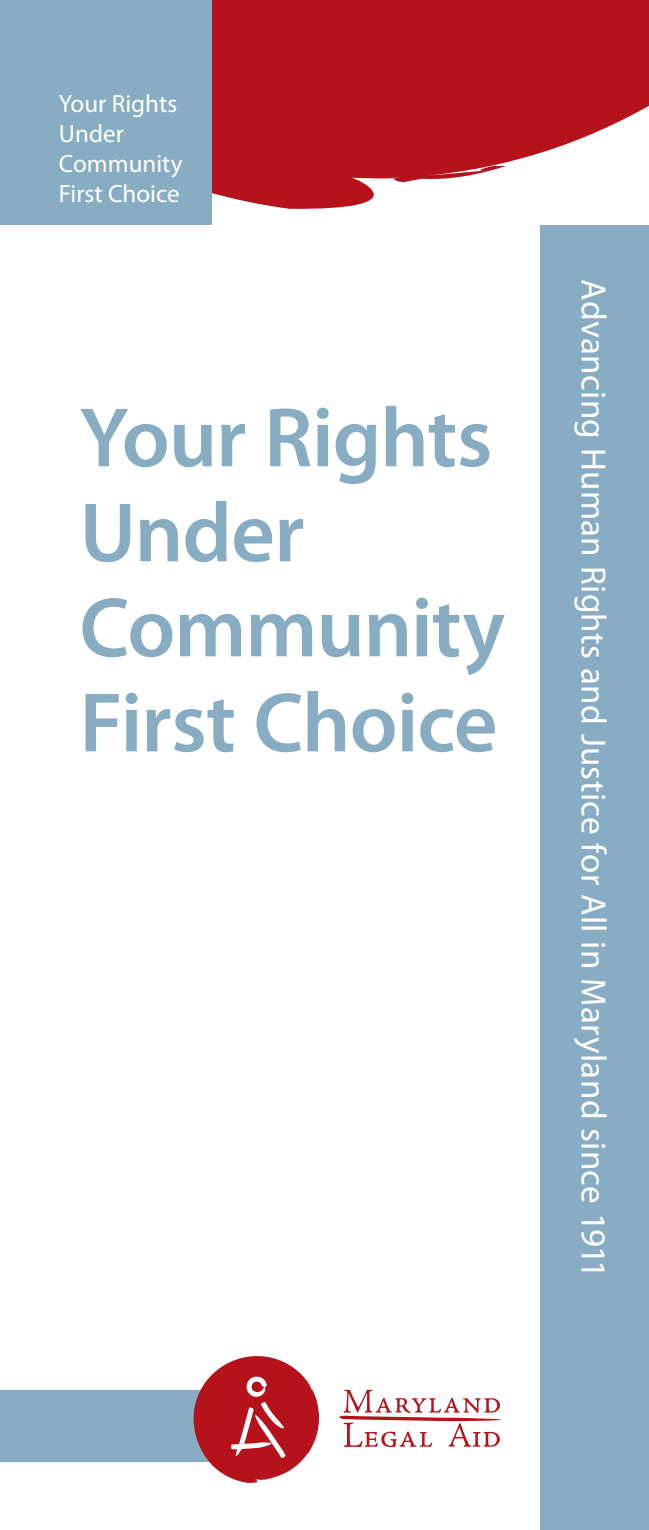
<style>
.page{position:relative;width:649px;height:1530px;background:#fff}
.page>*{position:absolute;margin:0;border:0;box-sizing:border-box;transform-origin:0 0}
.t1{font:600 85px/95px "Myriad Pro";letter-spacing:-.015em;color:#88adc3}
.t2{font:35px "Myriad Pro";letter-spacing:.01em;color:#fff}
.t3{font:25px/30px "Myriad Pro";color:#fff}
</style>
<div class="page">
<div style="left:0;top:1391px;width:223px;height:71px;background:#88acc3"></div>
<div style="left:0;top:0;width:212px;height:225px;background:#88adc3"></div>
<div style="left:540px;top:0;width:108px;height:1530px;background:#88acc3"></div>
<svg style="left:188px;top:1356px;width:131px;height:127px"></svg>
<svg style="left:339px;top:1390px;width:162px;height:57px"></svg>
<div style="left:212px;top:0;width:436px;height:225px;background:#fff"></div>
<svg style="left:212px;top:0;width:436px;height:209px;fill:#b5121b"></svg>
<p class="t3" style="left:59px;top:88px;width:125px">Your Rights<br>Under<br>Community<br>First Choice</p>
<h1 class="t1" style="left:79px;top:388px;width:426px">Your Rights<br>Under<br>Community<br>First Choice</h1>
<p class="t2" style="left:614px;top:279px;width:1001px;rotate:90deg">Advancing Human Rights and Justice for All in Maryland since 1911</p>
</div>
